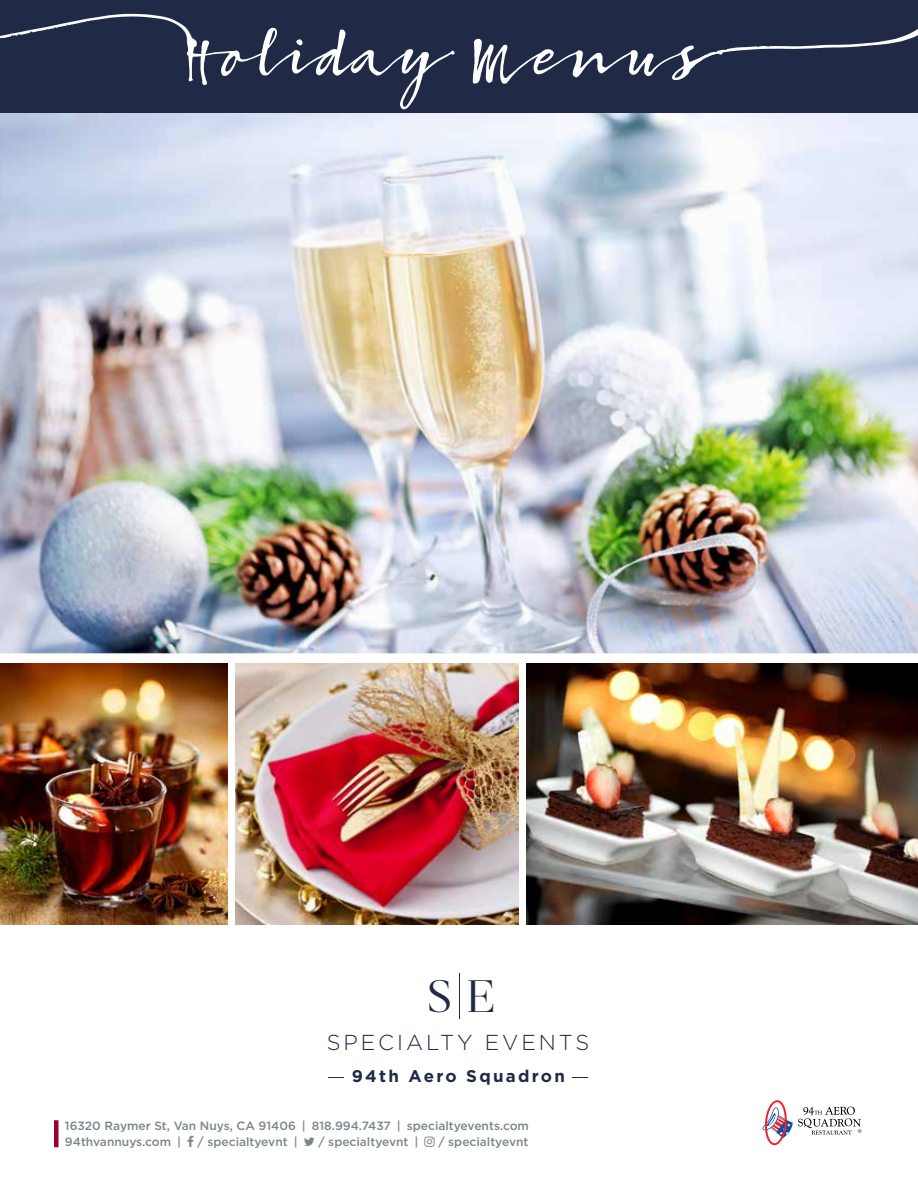
<style>
.page{position:relative;width:918px;height:1188px;background:#fff}
.page>*{position:absolute;margin:0;border:0;box-sizing:border-box;transform-origin:0 0}
.t1{font:54px "Bambusa Pro Regular";color:#fff}
.t2{font:48.9px "Revista";color:#202945}
.t3{font:300 21.6px "Gotham";letter-spacing:.135em;color:#202945}
.t4{font:700 16.95px "Gotham";letter-spacing:.135em;color:#202945}
.t5{font:500 12px/16.5px "Gotham";color:#7b868c}
</style>
<div class="page">
<img style="left:526px;top:663px;width:392px;height:262px">
<img style="left:0;top:663px;width:227px;height:262px">
<img style="left:236px;top:663px;width:282px;height:262px">
<img style="left:0;top:113px;width:918px;height:540px">
<div style="left:0;top:0;width:918px;height:113px;background:#202945"></div>
<svg style="left:762px;top:1100px;width:99px;height:45px"></svg>
<hr style="left:459px;top:974px;width:1px;height:45px;background:#202945">
<svg style="left:572px;top:1077px;width:15px;height:1px"></svg>
<svg style="left:328px;top:1077px;width:16px;height:1px"></svg>
<div style="left:54px;top:1120px;width:5px;height:27px;background:#98002e"></div>
<h1 class="t1" style="left:167px;top:22px;width:533px">Holiday Menus</h1>
<h2 class="t2" style="left:427px;top:969px;width:69px">S E</h2>
<h3 class="t3" style="left:327px;top:1029px;width:264px">SPECIALTY EVENTS</h3>
<h3 class="t4" style="left:352px;top:1065px;width:215px">94th Aero Squadron</h3>
<p class="t5" style="left:65px;top:1117px;width:465px">16320 Raymer St, Van Nuys, CA 91406 | 818.994.7437 | specialtyevents.com<br>94thvannuys.com |</p>
<p class="t5" style="left:198px;top:1134px;width:102px">/ specialtyevnt |</p>
<p class="t5" style="left:318px;top:1134px;width:102px">/ specialtyevnt |</p>
<p class="t5" style="left:438px;top:1134px;width:92px">/ specialtyevnt</p>
</div>
